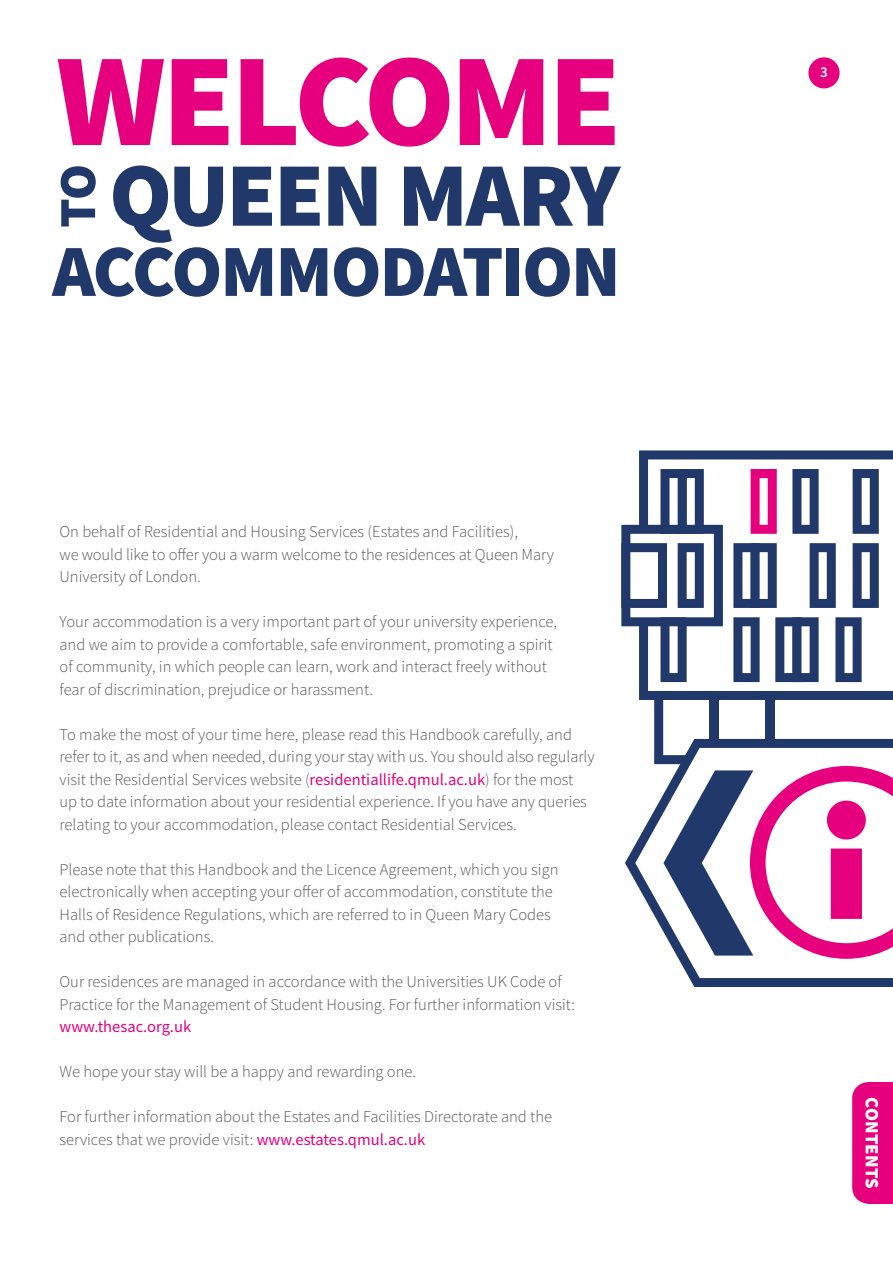
<style>
.page{position:relative;width:893px;height:1263px;background:#fff}
.page>*{position:absolute;margin:0;border:0;box-sizing:border-box;transform-origin:0 0}
.t1{font:900 132.15px "Source Sans Pro";letter-spacing:-.035em;color:#e6007d}
.t2{font:900 90.9px "Source Sans Pro";letter-spacing:-.03em;color:#21386a}
.t3{font:900 73.5px "Source Sans Pro";letter-spacing:-.03em;color:#21386a}
.t4{font:900 52.05px "Source Sans Pro";color:#21386a}
.t5{font:900 18.75px "Source Sans Pro";letter-spacing:.005em;color:#fff}
.t6{font:300 16.5px/22.5px "Source Sans Pro";color:#575756}
.t7{font:16.5px "Source Sans Pro";color:#e6007d}
.t8{font:600 15px "Source Sans Pro";color:#fff}
.s1{font-weight:400;color:#e6007d}
</style>
<div class="page">
<svg style="left:639px;top:450px;width:254px;height:250px"></svg>
<svg style="left:733px;top:543px;width:44px;height:65px"></svg>
<svg style="left:810px;top:543px;width:26px;height:65px"></svg>
<svg style="left:853px;top:543px;width:26px;height:65px"></svg>
<svg style="left:751px;top:469px;width:26px;height:65px"></svg>
<svg style="left:792px;top:469px;width:27px;height:65px"></svg>
<svg style="left:853px;top:469px;width:26px;height:65px"></svg>
<svg style="left:733px;top:617px;width:27px;height:65px"></svg>
<svg style="left:621px;top:469px;width:102px;height:213px"></svg>
<svg style="left:835px;top:617px;width:27px;height:65px"></svg>
<svg style="left:775px;top:617px;width:44px;height:65px"></svg>
<svg style="left:625px;top:811px;width:268px;height:176px"></svg>
<svg style="left:654px;top:691px;width:239px;height:268px"></svg>
<div style="left:808px;top:57px;width:31px;height:31px;background:#e6007d;border-radius:50%"></div>
<div style="left:868px;top:1082px;width:25px;height:121px;background:#e6007d"></div>
<svg style="left:852px;top:1082px;width:16px;height:121px;background:#e71185"></svg>
<h1 class="t1" style="left:56px;top:10px;width:567px">WELCOME</h1>
<h2 class="t2" style="left:109px;top:133px;width:512px">QUEEN MARY</h2>
<h3 class="t3" style="left:52px;top:221px;width:570px">ACCOMMODATION</h3>
<h3 class="t4" style="left:42px;top:228px;width:65px;rotate:-90deg">TO</h3>
<p class="t6" style="left:60px;top:520px;width:496px">On behalf of Residential and Housing Services (Estates and Facilities),<br>we would like to offer you a warm welcome to the residences at Queen Mary<br>University of London.</p>
<p class="t6" style="left:60px;top:610px;width:499px">Your accommodation is a very important part of your university experience, and we aim to provide a comfortable, safe environment, promoting a spirit of community, in which people can learn, work and interact freely without fear of discrimination, prejudice or harassment.</p>
<p class="t6" style="left:60px;top:723px;width:536px">To make the most of your time here, please read this Handbook carefully, and refer to it, as and when needed, during your stay with us. You should also regularly visit the Residential Services website (<span class="s1">residentiallife.qmul.ac.uk</span>) for the most up to date information about your residential experience. If you have any queries relating to your accommodation, please contact Residential Services.</p>
<p class="t6" style="left:60px;top:858px;width:500px">Please note that this Handbook and the Licence Agreement, which you sign electronically when accepting your offer of accommodation, constitute the Halls of Residence Regulations, which are referred to in Queen Mary Codes and other publications.</p>
<p class="t6" style="left:60px;top:970px;width:517px">Our residences are managed in accordance with the Universities UK Code of<br>Practice for the Management of Student Housing. For further information visit:</p>
<p class="t7" style="left:60px;top:1016px;width:133px">www.thesac.org.uk</p>
<p class="t6" style="left:60px;top:1060px;width:358px">We hope your stay will be a happy and rewarding one.</p>
<p class="t6" style="left:60px;top:1105px;width:494px">For further information about the Estates and Facilities Directorate and the services that we provide visit: <span class="s1">www.estates.qmul.ac.uk</span></p>
<p class="t8" style="left:820px;top:62px;width:9px">3</p>
<p class="t5" style="left:885px;top:1097px;width:94px;rotate:90deg">CONTENTS</p>
</div>
